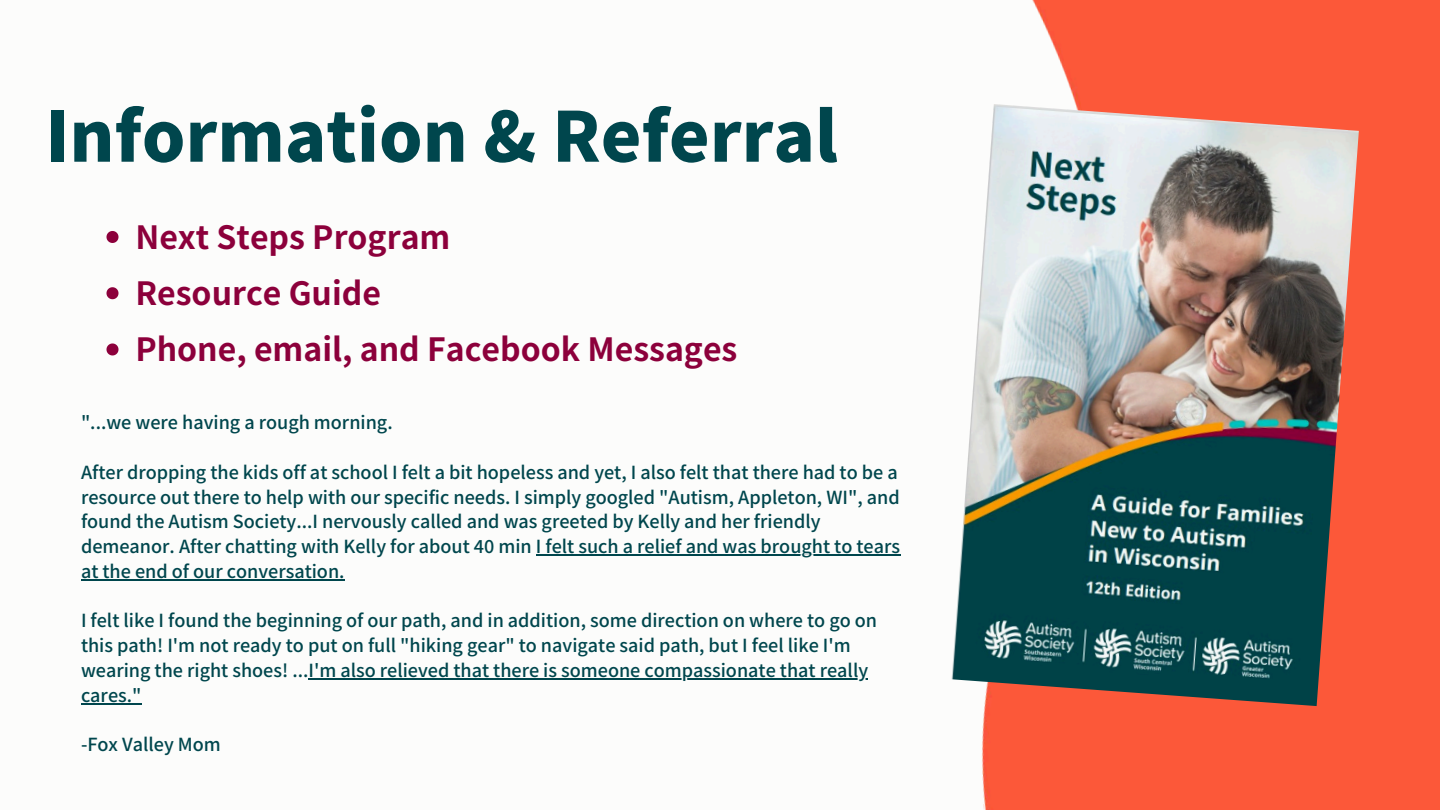
<style>
.page{position:relative;width:1440px;height:810px;background:#fcfcfb}
.page>*{position:absolute;margin:0;border:0;box-sizing:border-box;transform-origin:0 0}
.t1{font:900 68.6px "Noto Sans JP";color:#00464d}
.t2{font:700 32px "Noto Sans JP";color:#8c003b}
.t3{font:500 18px/24.8px "Noto Sans JP";color:#00464d}
</style>
<div class="page">
<img style="left:844px;top:0;width:596px;height:810px">
<svg style="left:106px;top:231px;width:12px;height:12px"></svg>
<svg style="left:106px;top:287px;width:12px;height:12px"></svg>
<svg style="left:106px;top:343px;width:12px;height:12px"></svg>
<hr style="left:536px;top:555px;width:364px;height:1px;background:#00464d">
<hr style="left:81px;top:579px;width:264px;height:2px;background:#00464d">
<hr style="left:308px;top:678px;width:560px;height:2px;background:#00464d">
<hr style="left:81px;top:703px;width:61px;height:2px;background:#00464d">
<img style="left:952px;top:104px;width:407px;height:602px">
<p class="t1" style="left:45px;top:82px;width:794px">Information &amp; Referral</p>
<h1 class="t2" style="left:135px;top:212px;width:317px">Next Steps Program</h1>
<p class="t2" style="left:135px;top:268px;width:247px">Resource Guide</p>
<p class="t2" style="left:135px;top:324px;width:604px">Phone, email, and Facebook Messages</p>
<p class="t3" style="left:81px;top:409px;width:313px">"...we were having a rough morning.</p>
<p class="t3" style="left:81px;top:459px;width:821px">After dropping the kids off at school I felt a bit hopeless and yet, I also felt that there had to be a resource out there to help with our specific needs. I simply googled "Autism, Appleton, WI", and found the Autism Society...I nervously called and was greeted by Kelly and her friendly demeanor. After chatting with Kelly for about 40 min I felt such a relief and was brought to tears</p>
<p class="t3" style="left:81px;top:558px;width:265px">at the end of our conversation.</p>
<p class="t3" style="left:81px;top:607px;width:798px">I felt like I found the beginning of our path, and in addition, some direction on where to go on this path! I'm not ready to put on full "hiking gear" to navigate said path, but I feel like I'm wearing the right shoes! ...I'm also relieved that there is someone compassionate that really</p>
<p class="t3" style="left:81px;top:681px;width:62px">cares."</p>
<p class="t3" style="left:81px;top:731px;width:141px">-Fox Valley Mom</p>
</div>
